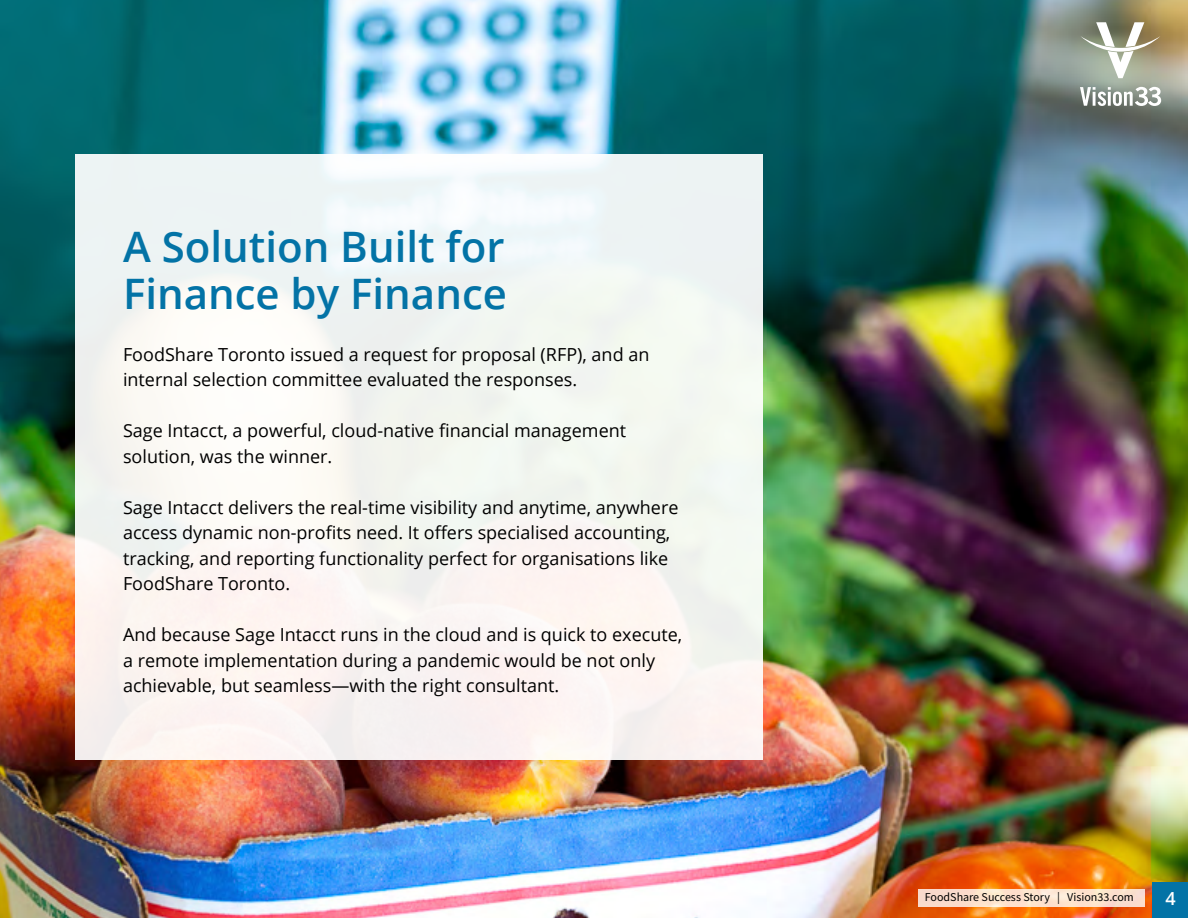
<style>
.page{position:relative;width:1188px;height:918px;background:#fff}
.page>*{position:absolute;margin:0;border:0;box-sizing:border-box;transform-origin:0 0}
.t1{font:600 42px/46.5px "Open Sans";color:#0373a6}
.t2{font:18px/25.5px "Open Sans";color:#000}
.t3{font:600 18px "Open Sans";color:#fff}
.t4{font:12px "Source Sans Pro";color:#000}
</style>
<div class="page">
<img style="left:0;top:0;width:1188px;height:918px">
<div style="left:75px;top:154px;width:687px;height:606px;background:#f5f5f2"></div>
<svg style="left:1080px;top:22px;width:80px;height:56px"></svg>
<svg style="left:1080px;top:87px;width:81px;height:19px"></svg>
<div style="left:1152px;top:882px;width:36px;height:36px;background:#0373a6"></div>
<svg style="left:918px;top:889px;width:227px;height:18px;background:#fce1cd"></svg>
<h1 class="t1" style="left:123px;top:223px;width:386px">A Solution Built for<br>Finance by Finance</h1>
<p class="t2" style="left:123px;top:341px;width:528px">FoodShare Toronto issued a request for proposal (RFP), and an internal selection committee evaluated the responses.</p>
<p class="t2" style="left:123px;top:417px;width:505px">Sage Intacct, a powerful, cloud-native financial management solution, was the winner.</p>
<p class="t2" style="left:123px;top:494px;width:557px">Sage Intacct delivers the real-time visibility and anytime, anywhere access dynamic non-profits need. It offers specialised accounting, tracking, and reporting functionality perfect for organisations like FoodShare Toronto.</p>
<p class="t2" style="left:123px;top:621px;width:561px">And because Sage Intacct runs in the cloud and is quick to execute, a remote implementation during a pandemic would be not only achievable, but seamless—with the right consultant.</p>
<p class="t4" style="left:925px;top:890px;width:211px">FoodShare Success Story | Vision33.com</p>
<p class="t3" style="left:1165px;top:886px;width:12px">4</p>
</div>
